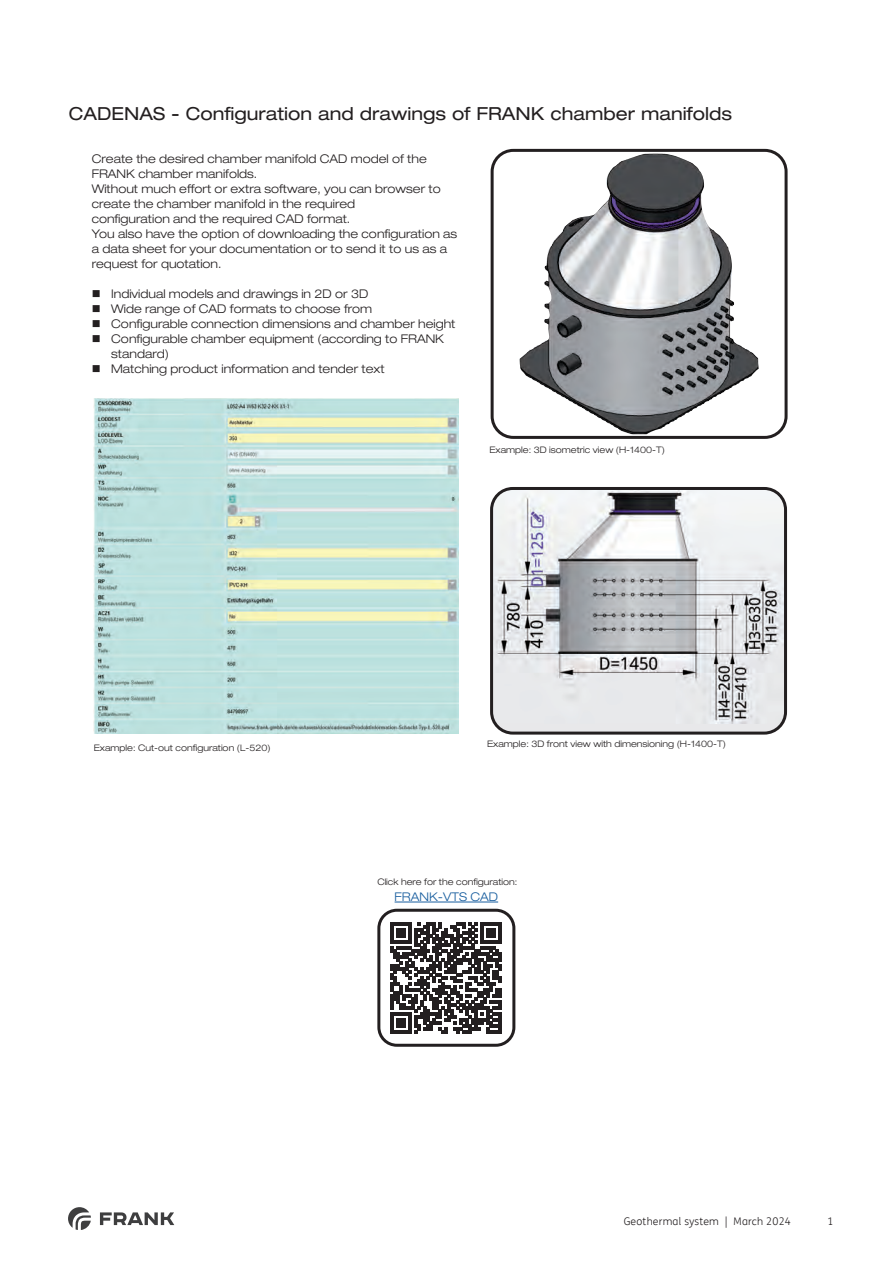
<style>
.page{position:relative;width:893px;height:1263px;background:#fff}
.page>*{position:absolute;margin:0;border:0;box-sizing:border-box;transform-origin:0 0}
.t1{font:expanded 18px "Helvetica Neue LT Pro";color:#231f20}
.t2{font:300 expanded 12px/15px "Helvetica Neue LT Pro";color:#231f20}
.t3{font:300 expanded 12px "Helvetica Neue LT Pro";color:#175d9e}
.t4{font:300 10.5px "FS Me Pro";letter-spacing:.02em;color:#231f20}
.t5{font:300 expanded 9px "Helvetica Neue LT Pro";color:#231f20}
</style>
<div class="page">
<svg style="left:68px;top:1207px;width:23px;height:23px"></svg>
<svg style="left:100px;top:1212px;width:74px;height:13px"></svg>
<img style="left:519px;top:161px;width:240px;height:273px">
<div style="left:491px;top:149px;width:297px;height:290px;border:3px solid #231f20;border-radius:21px"></div>
<div style="left:492px;top:488px;width:293px;height:245px;background:#e8e8ea;border-radius:21px"></div>
<img style="left:494px;top:491px;width:289px;height:233px">
<div style="left:490px;top:487px;width:297px;height:248px;border:3px solid #231f20;border-radius:21px"></div>
<svg style="left:391px;top:922px;width:111px;height:111px"></svg>
<hr style="left:499px;top:1012px;width:3px;height:21px;background:#231f20">
<div style="left:377px;top:909px;width:138px;height:138px;border:3px solid #231f20;border-radius:18px"></div>
<img style="left:93px;top:398px;width:366px;height:335px">
<hr style="left:395px;top:902px;width:103px;height:1px;background:#175d9e">
<h1 class="t1" style="left:69px;top:102px;width:665px">CADENAS - Configuration and drawings of FRANK chamber manifolds</h1>
<p class="t2" style="left:92px;top:151px;width:367px">Create the desired chamber manifold CAD model of the FRANK chamber manifolds.<br>Without much effort or extra software, you can browser to create the chamber manifold in the required<br>configuration and the required CAD format.<br>You also have the option of downloading the configuration as a data sheet for your documentation or to send it to us as a request for quotation.</p>
<p class="t2" style="left:111px;top:286px;width:346px">Individual models and drawings in 2D or 3D<br>Wide range of CAD formats to choose from<br>Configurable connection dimensions and chamber height Configurable chamber equipment (according to FRANK standard)<br>Matching product information and tender text</p>
<p class="t5" style="left:489px;top:444px;width:177px">Example: 3D isometric view (H-1400-T)</p>
<p class="t5" style="left:94px;top:743px;width:178px">Example: Cut-out configuration (L-520)</p>
<p class="t5" style="left:487px;top:738px;width:240px">Example: 3D front view with dimensioning (H-1400-T)</p>
<p class="t5" style="left:377px;top:876px;width:142px">Click here for the configuration:</p>
<p class="t3" style="left:395px;top:889px;width:105px">FRANK-VTS CAD</p>
<p class="t4" style="left:624px;top:1214px;width:169px">Geothermal system | March 2024</p>
<p class="t4" style="left:827px;top:1214px;width:8px">1</p>
</div>
